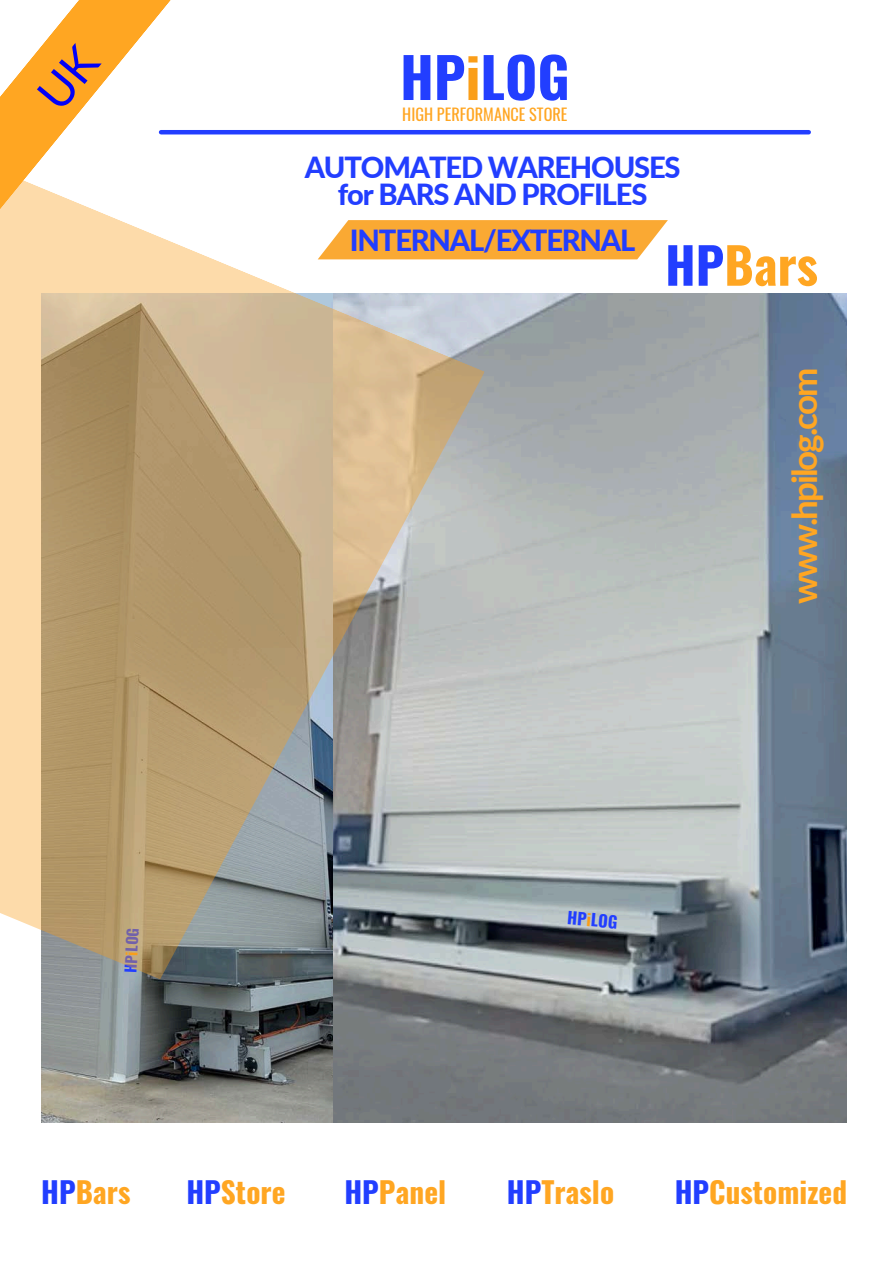
<style>
.page{position:relative;width:894px;height:1264px;background:#fff}
.page>*{position:absolute;margin:0;border:0;box-sizing:border-box;transform-origin:0 0}
.t1{font:700 55.5px "Oswald";color:#223eff}
.t2{font:700 49.95px "Oswald";color:#ffa622}
.t3{font:700 34.95px "Lato";letter-spacing:-.06em;color:#ffa622}
.t4{font:700 29.25px "Oswald";color:#ffa622}
.t5{font:800 29.1px/27px "Lato";letter-spacing:-.04em;color:#223eff;text-align:center}
.t6{font:700 16.35px "Oswald";color:#223eff}
.t7{font:16.2px "Oswald";color:#ffa622}
.t8{font:700 14.7px "Oswald";color:#223eff}
.s1{color:#fa9e19}
.s2{color:#223eff}
</style>
<div class="page">
<hr style="left:161px;top:130px;width:647px;height:4px;background:#223eff">
<img style="left:333px;top:293px;width:512px;height:829px">
<img style="left:41px;top:979px;width:292px;height:143px">
<svg style="left:484px;top:220px;width:183px;height:39px;background:#faaf43"></svg>
<svg style="left:0;top:220px;width:484px;height:759px;background:#bdac8f"></svg>
<svg style="left:0;top:0;width:237px;height:255px"></svg>
<svg style="left:36px;top:42px;width:66px;height:69px;background:#ffac32"></svg>
<h5 class="t1" style="left:400px;top:34px;width:171px">HP<span class="s1">i</span>LOG</h5>
<h5 class="t7" style="left:402px;top:102px;width:166px">HIGH PERFORMANCE STORE</h5>
<p class="t5" style="left:304px;top:153px;width:377px">AUTOMATED WAREHOUSES for BARS AND PROFILES</p>
<h2 class="t2" style="left:665px;top:226px;width:154px"><span class="s2">HP</span>Bars</h2>
<h5 class="t5" style="left:350px;top:226px;width:287px">INTERNAL/EXTERNAL</h5>
<h1 class="t8" style="left:119px;top:972px;width:47px;rotate:-87deg">HP<span class="s1">i</span>LOG</h1>
<h4 class="t6" style="left:568px;top:904px;width:52px;rotate:5deg">HP<span class="s1">i</span>LOG</h4>
<p class="t3" style="left:782px;top:604px;width:238px;rotate:-90deg">www.hpilog.com</p>
<h5 class="t4" style="left:41px;top:1168px;width:91px"><span class="s2">HP</span>Bars</h5>
<p class="t4" style="left:186px;top:1168px;width:100px"><span class="s2">HP</span>Store</p>
<p class="t4" style="left:344px;top:1168px;width:103px"><span class="s2">HP</span>Panel</p>
<h3 class="t4" style="left:506px;top:1168px;width:109px"><span class="s2">HP</span>Traslo</h3>
<p class="t4" style="left:674px;top:1168px;width:174px"><span class="s2">HP</span>Customized</p>
</div>
